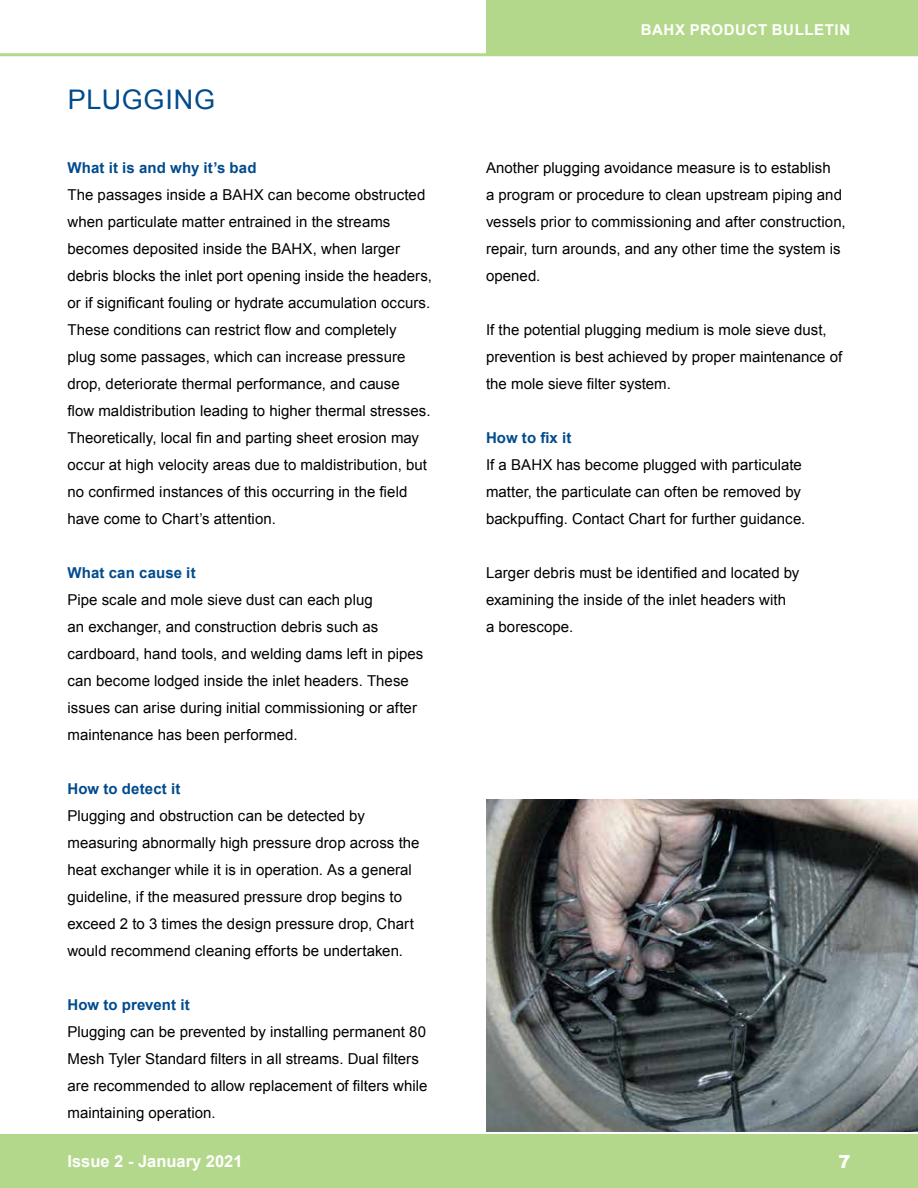
<style>
.page{position:relative;width:918px;height:1188px;background:#fff}
.page>*{position:absolute;margin:0;border:0;box-sizing:border-box;transform-origin:0 0}
.t1{font:27px "Arial";letter-spacing:.025em;color:#004b8d}
.t2{font:900 18px "Arial";color:#fff}
.t3{font:700 16.5px "Arial";color:#fff}
.t4{font:15px/27px "Arial";letter-spacing:.005em;color:#000}
.t5{font:700 15px "Arial";letter-spacing:.01em;color:#004b8d}
.t6{font:700 15px "Arial";letter-spacing:.04em;color:#fff}
</style>
<div class="page">
<div style="left:0;top:1134px;width:918px;height:54px;background:#b4d88b"></div>
<hr style="left:0;top:53px;width:918px;height:3px;background:#b4d88b">
<div style="left:486px;top:0;width:432px;height:55px;background:#b4d88b"></div>
<img style="left:486px;top:799px;width:432px;height:332px">
<h1 class="t1" style="left:68px;top:80px;width:149px">PLUGGING</h1>
<p class="t5" style="left:68px;top:157px;width:191px">What it is and why it’s bad</p>
<p class="t4" style="left:68px;top:181px;width:366px">The passages inside a BAHX can become obstructed when particulate matter entrained in the streams becomes deposited inside the BAHX, when larger debris blocks the inlet port opening inside the headers, or if significant fouling or hydrate accumulation occurs.<br>These conditions can restrict flow and completely<br>plug some passages, which can increase pressure drop, deteriorate thermal performance, and cause<br>flow maldistribution leading to higher thermal stresses.<br>Theoretically, local fin and parting sheet erosion may occur at high velocity areas due to maldistribution, but no confirmed instances of this occurring in the field have come to Chart’s attention.</p>
<p class="t5" style="left:68px;top:562px;width:130px">What can cause it</p>
<p class="t4" style="left:68px;top:586px;width:357px">Pipe scale and mole sieve dust can each plug<br>an exchanger, and construction debris such as cardboard, hand tools, and welding dams left in pipes can become lodged inside the inlet headers. These issues can arise during initial commissioning or after maintenance has been performed.</p>
<p class="t5" style="left:68px;top:778px;width:115px">How to detect it</p>
<p class="t4" style="left:68px;top:802px;width:354px">Plugging and obstruction can be detected by measuring abnormally high pressure drop across the heat exchanger while it is in operation. As a general guideline, if the measured pressure drop begins to exceed 2 to 3 times the design pressure drop, Chart would recommend cleaning efforts be undertaken.</p>
<p class="t5" style="left:68px;top:994px;width:124px">How to prevent it</p>
<p class="t4" style="left:68px;top:1018px;width:362px">Plugging can be prevented by installing permanent 80<br>Mesh Tyler Standard filters in all streams. Dual filters are recommended to allow replacement of filters while maintaining operation.</p>
<p class="t6" style="left:641px;top:19px;width:211px">BAHX PRODUCT BULLETIN</p>
<p class="t4" style="left:486px;top:154px;width:361px">Another plugging avoidance measure is to establish<br>a program or procedure to clean upstream piping and vessels prior to commissioning and after construction, repair, turn arounds, and any other time the system is opened.</p>
<p class="t4" style="left:486px;top:316px;width:358px">If the potential plugging medium is mole sieve dust, prevention is best achieved by proper maintenance of the mole sieve filter system.</p>
<p class="t5" style="left:486px;top:427px;width:87px">How to fix it</p>
<p class="t4" style="left:486px;top:451px;width:321px">If a BAHX has become plugged with particulate matter, the particulate can often be removed by backpuffing. Contact Chart for further guidance.</p>
<p class="t4" style="left:486px;top:559px;width:315px">Larger debris must be identified and located by examining the inside of the inlet headers with<br>a borescope.</p>
<p class="t3" style="left:68px;top:1149px;width:177px">Issue 2 - January 2021</p>
<p class="t2" style="left:838px;top:1148px;width:14px">7</p>
</div>
